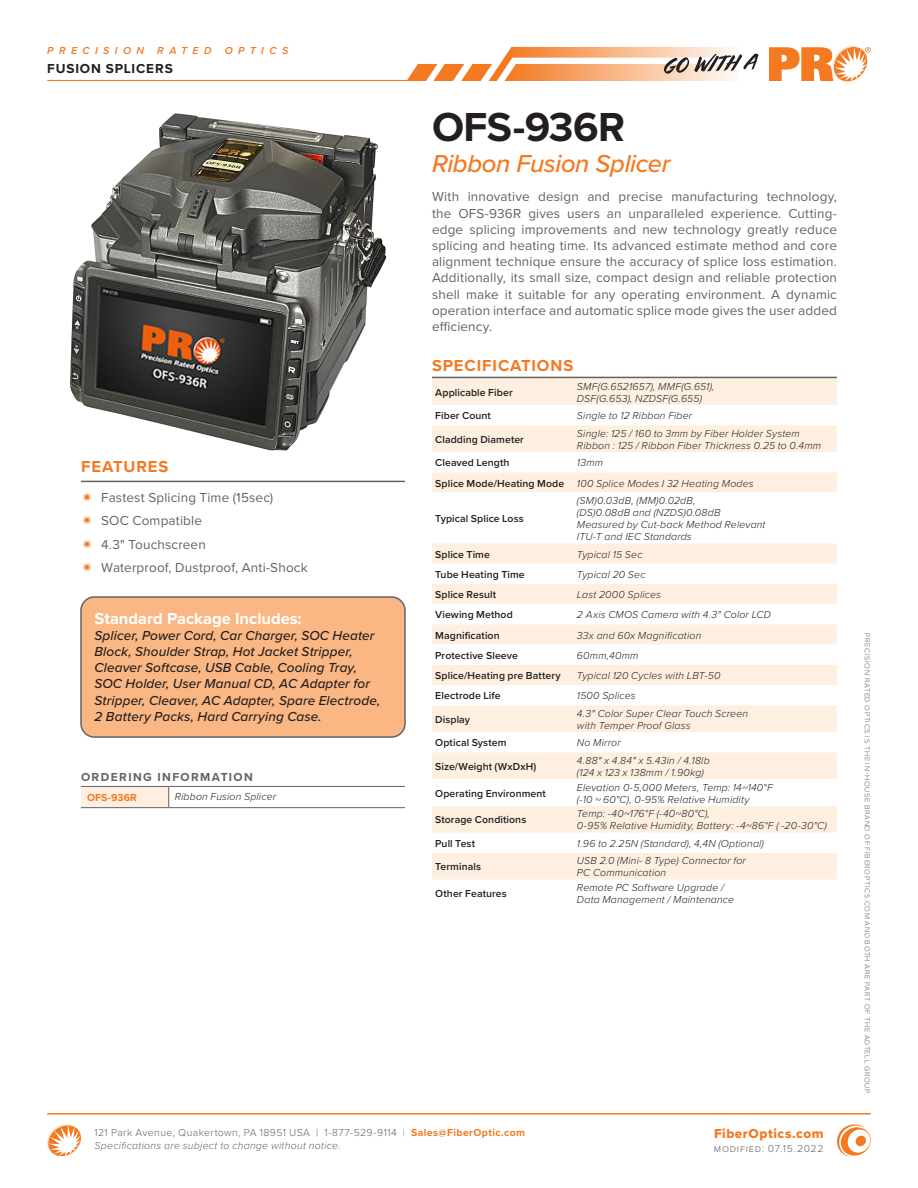
<style>
.page{position:relative;width:918px;height:1188px;background:#fff}
.page>*{position:absolute;margin:0;border:0;box-sizing:border-box;transform-origin:0 0}
.t1{font:700 42px "Proxima Nova";letter-spacing:-.015em;color:#231f20}
.t2{font:italic 500 25.5px "Proxima Nova";letter-spacing:-.015em;color:#f47921}
.BOX{font:700 16.5px "Proxima Nova";color:#fff}
.table_-_spec_-_head{font:700 16.5px "Proxima Nova";letter-spacing:.055em;color:#f47921}
.text_-_justify{font:13.5px/16.2px "Proxima Nova";letter-spacing:.01em;color:#636366;text-align:justify}
.BOX-2{font:italic 500 13.5px/16.2px "Proxima Nova";letter-spacing:.01em;color:#231f20}
.t3{font:13.5px "Proxima Nova Extrabld";letter-spacing:.04em;color:#f47921}
.page_header_repeat{font:700 13.5px "Proxima Nova";letter-spacing:.065em;color:#231f20}
.table-O-head{font:700 12px "Proxima Nova";letter-spacing:.12em;color:#636366}
.table_-_text_-_left{font:italic 300 10.5px/12px "Proxima Nova";letter-spacing:.015em;color:#231f20}
.Table_-_title{font:600 10.5px "Proxima Nova";letter-spacing:.01em;color:#231f20}
.t4{font:300 10.5px/13.5px "Proxima Nova";letter-spacing:.045em;color:#636366}
.t5{font:italic 600 10.5px "Proxima Nova";letter-spacing:.515em;color:#f47921}
.t6{font:300 10.5px "Proxima Nova";letter-spacing:.07em;color:#636366}
.table_-_part{font:700 10.5px "Proxima Nova";letter-spacing:.01em;color:#f47921}
.t7{font:300 7.5px "Proxima Nova";letter-spacing:.08em;color:#636366}
.s1{font-weight:700;color:#f47921}
.s2{font-style:italic}
</style>
<div class="page">
<hr style="left:47px;top:1113px;width:824px;height:1px;background:#f47921">
<svg style="left:47px;top:1124px;width:34px;height:33px"></svg>
<svg style="left:837px;top:1124px;width:34px;height:33px"></svg>
<svg style="left:769px;top:46px;width:102px;height:35px"></svg>
<svg style="left:47px;top:47px;width:711px;height:34px"></svg>
<div style="left:432px;top:378px;width:405px;height:27px;background:#feefe1"></div>
<svg style="left:432px;top:425px;width:405px;height:455px"></svg>
<hr style="left:432px;top:377px;width:142px;height:1px;background:#636366">
<hr style="left:574px;top:377px;width:263px;height:1px;background:#636366">
<hr style="left:81px;top:481px;width:324px;height:1px;background:#636366">
<div style="left:81px;top:597px;width:324px;height:140px;background:#fab783;border-radius:14px"></div>
<div style="left:80px;top:596px;width:326px;height:142px;border:2px solid #636366;border-radius:14px"></div>
<div style="left:81px;top:786px;width:88px;height:22px;background:#feefe1"></div>
<svg style="left:168px;top:787px;width:1px;height:20px"></svg>
<hr style="left:81px;top:807px;width:88px;height:1px;background:#636366">
<hr style="left:169px;top:807px;width:236px;height:1px;background:#636366">
<hr style="left:81px;top:786px;width:88px;height:1px;background:#636366">
<hr style="left:169px;top:786px;width:236px;height:1px;background:#636366">
<img style="left:70px;top:113px;width:317px;height:338px">
<p class="t5" style="left:47px;top:43px;width:98px">PRECISION</p>
<p class="t5" style="left:157px;top:43px;width:56px">RATED</p>
<p class="t5" style="left:225px;top:43px;width:65px">OPTICS</p>
<p class="page_header_repeat" style="left:47px;top:58px;width:127px">FUSION SPLICERS</p>
<p class="table_-_spec_-_head" style="left:81px;top:454px;width:89px">FEATURES</p>
<p class="text_-_justify" style="left:101px;top:489px;width:174px">Fastest Splicing Time (15sec)</p>
<p class="text_-_justify" style="left:101px;top:512px;width:102px">SOC Compatible</p>
<p class="text_-_justify" style="left:101px;top:535px;width:106px">4.3" Touchscreen</p>
<p class="text_-_justify" style="left:101px;top:559px;width:208px">Waterproof, Dustproof, Anti-Shock</p>
<p class="BOX" style="left:94px;top:606px;width:209px">Standard Package Includes:</p>
<p class="BOX-2" style="left:94px;top:627px;width:287px">Splicer, Power Cord, Car Charger, SOC Heater Block, Shoulder Strap, Hot Jacket Stripper, Cleaver Softcase, USB Cable, Cooling Tray, SOC Holder, User Manual CD, AC Adapter for Stripper, Cleaver, AC Adapter, Spare Electrode, 2 Battery Packs, Hard Carrying Case.</p>
<p class="table-O-head" style="left:81px;top:768px;width:174px">ORDERING INFORMATION</p>
<p class="table_-_part" style="left:87px;top:790px;width:52px">OFS-936R</p>
<p class="table_-_text_-_left" style="left:175px;top:790px;width:103px">Ribbon Fusion Splicer</p>
<p class="t1" style="left:432px;top:96px;width:195px">OFS-936R</p>
<p class="t2" style="left:432px;top:144px;width:240px">Ribbon Fusion Splicer</p>
<p class="text_-_justify" style="left:432px;top:188px;width:407px">With innovative design and precise manufacturing technology, the OFS-936R gives users an unparalleled experience. Cutting&shy;edge splicing improvements and new technology greatly reduce splicing and heating time. Its advanced estimate method and core alignment technique ensure the accuracy of splice loss estimation.<br>Additionally, its small size, compact design and reliable protection shell make it suitable for any operating environment. A dynamic operation interface and automatic splice mode gives the user added efficiency.</p>
<p class="table_-_spec_-_head" style="left:432px;top:353px;width:143px">SPECIFICATIONS</p>
<p class="Table_-_title" style="left:435px;top:384px;width:79px">Applicable Fiber</p>
<p class="table_-_text_-_left" style="left:577px;top:380px;width:139px">SMF(G.6521657), MMF(G.651),<br>DSF(G.653), NZDSF(G.655)</p>
<p class="Table_-_title" style="left:435px;top:408px;width:57px">Fiber Count</p>
<p class="table_-_text_-_left" style="left:577px;top:409px;width:117px">Single to 12 Ribbon Fiber</p>
<p class="Table_-_title" style="left:435px;top:431px;width:90px">Cladding Diameter</p>
<p class="table_-_text_-_left" style="left:577px;top:427px;width:224px">Single: 125 / 160 to 3mm by Fiber Holder System</p>
<p class="table_-_text_-_left" style="left:577px;top:439px;width:246px">Ribbon : 125 / Ribbon Fiber Thickness 0.25 to 0.4mm</p>
<p class="Table_-_title" style="left:435px;top:455px;width:76px">Cleaved Length</p>
<p class="table_-_text_-_left" style="left:577px;top:456px;width:28px">13mm</p>
<p class="Table_-_title" style="left:435px;top:475px;width:131px">Splice Mode/Heating Mode</p>
<p class="table_-_text_-_left" style="left:577px;top:477px;width:178px">100 Splice Modes I 32 Heating Modes</p>
<p class="Table_-_title" style="left:435px;top:511px;width:90px">Typical Splice Loss</p>
<p class="table_-_text_-_left" style="left:577px;top:494px;width:145px">(SM)0.03dB, (MM)0.02dB, (DS)0.08dB and (NZDS)0.08dB</p>
<p class="table_-_text_-_left" style="left:577px;top:518px;width:190px">Measured by Cut-back Method Relevant<br>ITU-T and IEC Standards</p>
<p class="Table_-_title" style="left:435px;top:546px;width:56px">Splice Time</p>
<p class="table_-_text_-_left" style="left:577px;top:548px;width:67px">Typical 15 Sec</p>
<p class="Table_-_title" style="left:435px;top:567px;width:91px">Tube Heating Time</p>
<p class="table_-_text_-_left" style="left:577px;top:568px;width:70px">Typical 20 Sec</p>
<p class="Table_-_title" style="left:435px;top:587px;width:62px">Splice Result</p>
<p class="table_-_text_-_left" style="left:577px;top:588px;width:86px">Last 2000 Splices</p>
<p class="Table_-_title" style="left:435px;top:607px;width:79px">Viewing Method</p>
<p class="table_-_text_-_left" style="left:577px;top:608px;width:196px">2 Axis CMOS Camera with 4.3" Color LCD</p>
<p class="Table_-_title" style="left:435px;top:627px;width:66px">Magnification</p>
<p class="table_-_text_-_left" style="left:577px;top:629px;width:126px">33x and 60x Magnification</p>
<p class="Table_-_title" style="left:435px;top:648px;width:84px">Protective Sleeve</p>
<p class="table_-_text_-_left" style="left:577px;top:649px;width:63px">60mm,40mm</p>
<p class="Table_-_title" style="left:435px;top:668px;width:127px">Splice/Heating pre Battery</p>
<p class="table_-_text_-_left" style="left:577px;top:669px;width:145px">Typical 120 Cycles with LBT-50</p>
<p class="Table_-_title" style="left:435px;top:688px;width:67px">Electrode Life</p>
<p class="table_-_text_-_left" style="left:577px;top:689px;width:60px">1500 Splices</p>
<p class="Table_-_title" style="left:435px;top:712px;width:36px">Display</p>
<p class="table_-_text_-_left" style="left:577px;top:707px;width:173px">4.3" Color Super Clear Touch Screen with Temper Proof Glass</p>
<p class="Table_-_title" style="left:435px;top:735px;width:73px">Optical System</p>
<p class="table_-_text_-_left" style="left:577px;top:736px;width:45px">No Mirror</p>
<p class="Table_-_title" style="left:435px;top:759px;width:103px">Size/Weight (WxDxH)</p>
<p class="table_-_text_-_left" style="left:577px;top:754px;width:134px">4.88" x 4.84" x 5.43in / 4.18lb (124 x 123 x 138mm / 1.90kg)</p>
<p class="Table_-_title" style="left:435px;top:785px;width:112px">Operating Environment</p>
<p class="table_-_text_-_left" style="left:577px;top:781px;width:197px">Elevation 0-5,000 Meters, Temp: 14~140°F (-10 ~ 60°C), 0-95% Relative Humidity</p>
<p class="Table_-_title" style="left:435px;top:812px;width:93px">Storage Conditions</p>
<p class="table_-_text_-_left" style="left:577px;top:807px;width:251px">Temp: -40~176°F (-40~80°C),<br>0-95% Relative Humidity, Battery: -4~86°F ( -20-30°C)</p>
<p class="Table_-_title" style="left:435px;top:836px;width:41px">Pull Test</p>
<p class="table_-_text_-_left" style="left:577px;top:837px;width:189px">1.96 to 2.25N (Standard), 4,4N (Optional)</p>
<p class="Table_-_title" style="left:435px;top:859px;width:47px">Terminals</p>
<p class="table_-_text_-_left" style="left:577px;top:854px;width:170px">USB 2.0 (Mini- 8 Type) Connector for<br>PC Communication</p>
<p class="Table_-_title" style="left:435px;top:886px;width:73px">Other Features</p>
<p class="table_-_text_-_left" style="left:577px;top:881px;width:159px">Remote PC Software Upgrade /<br>Data Management / Maintenance</p>
<p class="t4" style="left:94px;top:1125px;width:432px">121 Park Avenue, Quakertown, PA 18951 USA | 1-877-529-9114 | <span class="s1">Sales@FiberOptic.com<br></span><span class="s2">Specifications are subject to change without notice.</span></p>
<p class="t3" style="left:714px;top:1124px;width:111px">FiberOptics.com</p>
<p class="t6" style="left:714px;top:1141px;width:111px">modified: 07.15.2022</p>
<p class="t7" style="left:873px;top:633px;width:463px;rotate:90deg">PRECISION RATED OPTICS IS THE IN-HOUSE BRAND OF FIBEROPTICS.COM AND BOTH ARE PART OF THE ADTELL GROUP.</p>
</div>
